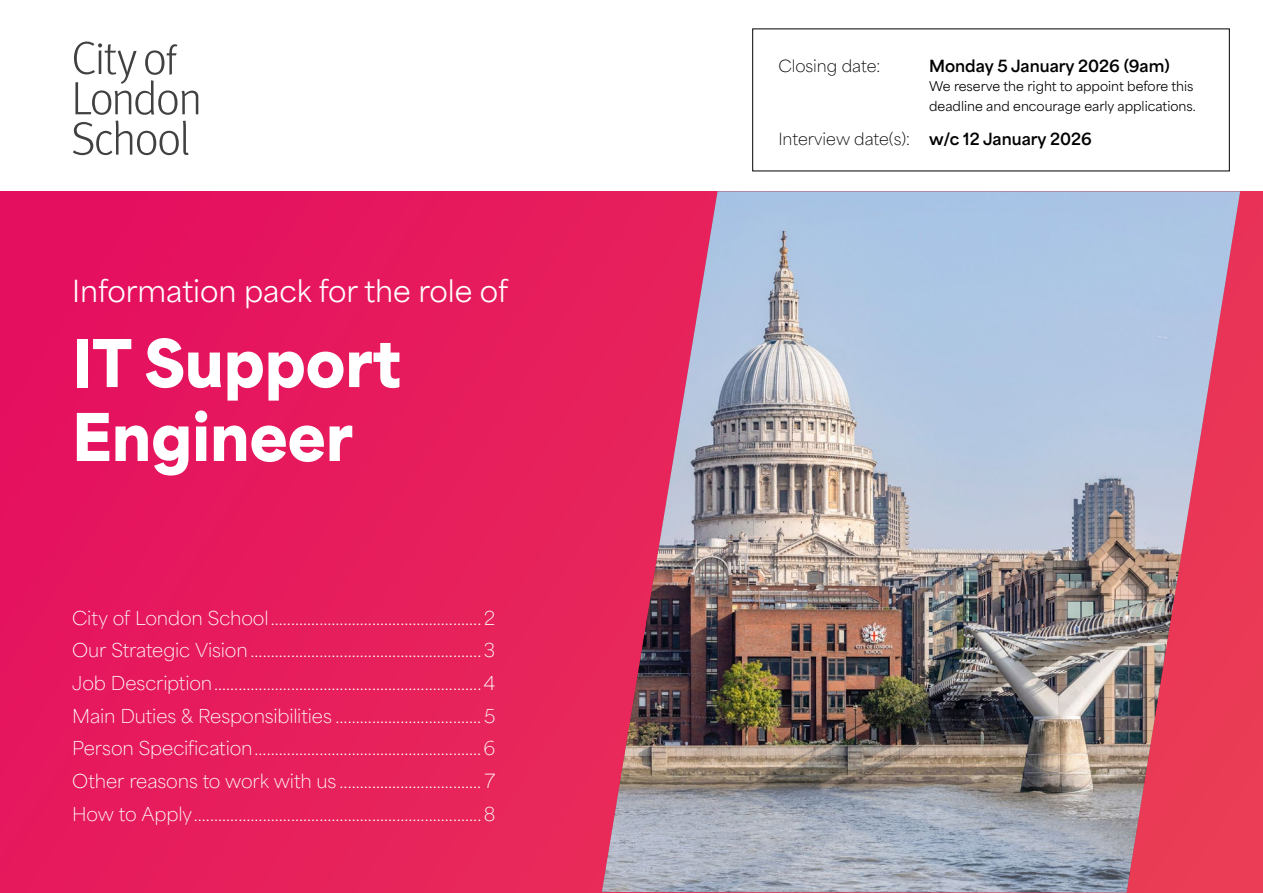
<style>
.page{position:relative;width:1263px;height:893px;background:#fff}
.page>*{position:absolute;margin:0;border:0;box-sizing:border-box;transform-origin:0 0}
.t1{font:900 61.65px/73.9px "Area Normal";color:#fff}
.t2{font:28.5px "Area Normal";color:#fff}
.t3{font:100 18px/32.7px "Area Normal";letter-spacing:-.01em;color:#fff;text-align:justify}
.t4{font:100 15.75px "Area Normal";color:#000}
.t5{font:700 15.75px "Area Normal";color:#000}
.t6{font:12.6px/19.5px "Area Normal";color:#000}
.s1{font-weight:700}
</style>
<div class="page">
<div style="left:0;top:191px;width:1263px;height:702px;background:#e61b5d"></div>
<img style="left:602px;top:191px;width:638px;height:702px">
<svg style="left:73px;top:42px;width:125px;height:113px"></svg>
<h2 class="t2" style="left:72px;top:266px;width:437px">Information pack for the role of</h2>
<h1 class="t1" style="left:72px;top:320px;width:331px">IT Support<br>Engineer</h1>
<p class="t3" style="left:72px;top:599px;width:425px">City of London School.................................................... 2<br>Our Strategic Vision.........................................................3<br>Job Description..................................................................4<br>Main Duties &amp; Responsibilities ....................................5<br>Person Specification........................................................6<br>Other reasons to work with us ................................... 7<br>How to Apply.......................................................................8</p>
<p class="t4" style="left:778px;top:52px;width:103px">Closing date:</p>
<p class="t5" style="left:929px;top:52px;width:242px">Monday 5 January 2026 (9am)</p>
<p class="t6" style="left:929px;top:75px;width:268px">We reserve the right to appoint before this deadline and encourage early applications.</p>
<p class="t4" style="left:778px;top:125px;width:315px">Interview date(s): <span class="s1">w/c 12 January 2026</span></p>
</div>
